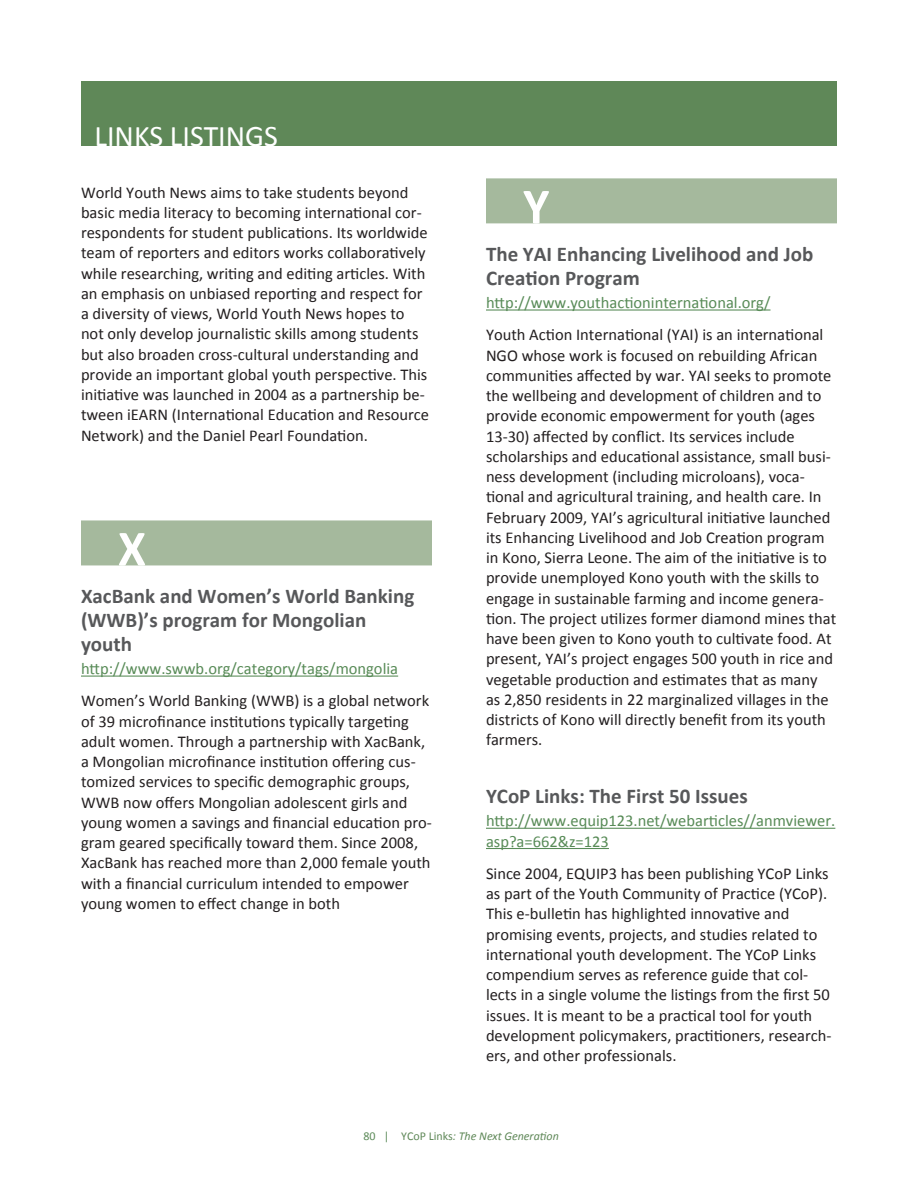
<style>
.page{position:relative;width:918px;height:1188px;background:#fff}
.page>*{position:absolute;margin:0;border:0;box-sizing:border-box;transform-origin:0 0}
.Character_Divider{font:700 51px "Calibri";color:#fff}
.t1{font:30px "Calibri";color:#fff}
.t2{font:700 21px/24px "Calibri";color:#57585a}
.Body_Copy_2{font:16.5px/20.2px "Calibri";color:#231f20}
.t3{font:16.5px/20.2px "Calibri";color:#588b57}
.t4{font:italic 12px "Calibri";color:#5f8858}
.s1{font-style:normal;color:#5b8a58}
.s2{font-style:normal}
</style>
<div class="page">
<div style="left:81px;top:81px;width:756px;height:65px;background:#5f8858"></div>
<div style="left:81px;top:520px;width:351px;height:45px;background:#a5b99d"></div>
<hr style="left:81px;top:676px;width:317px;height:1px;background:#588b57">
<div style="left:486px;top:178px;width:351px;height:45px;background:#a5b99d"></div>
<hr style="left:486px;top:309px;width:285px;height:2px;background:#588b57">
<hr style="left:486px;top:828px;width:349px;height:1px;background:#588b57">
<hr style="left:486px;top:848px;width:123px;height:1px;background:#588b57">
<h2 class="t1" style="left:94px;top:117px;width:185px">LINKS LISTINGS</h2>
<p class="Body_Copy_2" style="left:81px;top:182px;width:350px">World Youth News aims to take students beyond basic media literacy to becoming international cor&shy;respondents for student publications. Its worldwide team of reporters and editors works collaboratively while researching, writing and editing articles. With an emphasis on unbiased reporting and respect for a diversity of views, World Youth News hopes to not only develop journalistic skills among students but also broaden cross-cultural understanding and provide an important global youth perspective. This initiative was launched in 2004 as a partnership be&shy;tween iEARN (International Education and Resource Network) and the Daniel Pearl Foundation.</p>
<p class="Character_Divider" style="left:118px;top:516px;width:30px">X</p>
<p class="t2" style="left:81px;top:584px;width:335px">XacBank and Women’s World Banking (WWB)’s program for Mongolian youth</p>
<p class="t3" style="left:81px;top:659px;width:319px">http://www.swwb.org/category/tags/mongolia</p>
<p class="Body_Copy_2" style="left:81px;top:691px;width:352px">Women’s World Banking (WWB) is a global network of 39 microfinance institutions typically targeting adult women. Through a partnership with XacBank, a Mongolian microfinance institution offering cus&shy;tomized services to specific demographic groups, WWB now offers Mongolian adolescent girls and young women a savings and financial education pro&shy;gram geared specifically toward them. Since 2008, XacBank has reached more than 2,000 female youth with a financial curriculum intended to empower young women to effect change in both</p>
<p class="Character_Divider" style="left:523px;top:174px;width:28px">Y</p>
<p class="t2" style="left:486px;top:242px;width:329px">The YAI Enhancing Livelihood and Job<br>Creation Program</p>
<p class="t3" style="left:486px;top:293px;width:286px">http://www.youthactioninternational.org/</p>
<p class="Body_Copy_2" style="left:486px;top:325px;width:352px">Youth Action International (YAI) is an international NGO whose work is focused on rebuilding African communities affected by war. YAI seeks to promote the wellbeing and development of children and to provide economic empowerment for youth (ages 13-30) affected by conflict. Its services include scholarships and educational assistance, small busi&shy;ness development (including microloans), voca&shy;tional and agricultural training, and health care. In February 2009, YAI’s agricultural initiative launched its Enhancing Livelihood and Job Creation program in Kono, Sierra Leone. The aim of the initiative is to provide unemployed Kono youth with the skills to engage in sustainable farming and income genera&shy;tion. The project utilizes former diamond mines that have been given to Kono youth to cultivate food. At present, YAI’s project engages 500 youth in rice and vegetable production and estimates that as many<br>as 2,850 residents in 22 marginalized villages in the districts of Kono will directly benefit from its youth farmers.</p>
<p class="t2" style="left:486px;top:784px;width:263px">YCoP Links: The First 50 Issues</p>
<p class="t3" style="left:486px;top:811px;width:351px">http://www.equip123.net/webarticles//anmviewer. asp?a=662&amp;z=123</p>
<p class="Body_Copy_2" style="left:486px;top:863px;width:347px">Since 2004, EQUIP3 has been publishing YCoP Links as part of the Youth Community of Practice (YCoP).<br>This e-bulletin has highlighted innovative and promising events, projects, and studies related to international youth development. The YCoP Links compendium serves as reference guide that col&shy;lects in a single volume the listings from the first 50 issues. It is meant to be a practical tool for youth development policymakers, practitioners, research&shy;ers, and other professionals.</p>
<p class="t4" style="left:363px;top:1127px;width:197px"><span class="s1">80 |</span> <span class="s2">YCoP Links</span>: The Next Generation</p>
</div>
